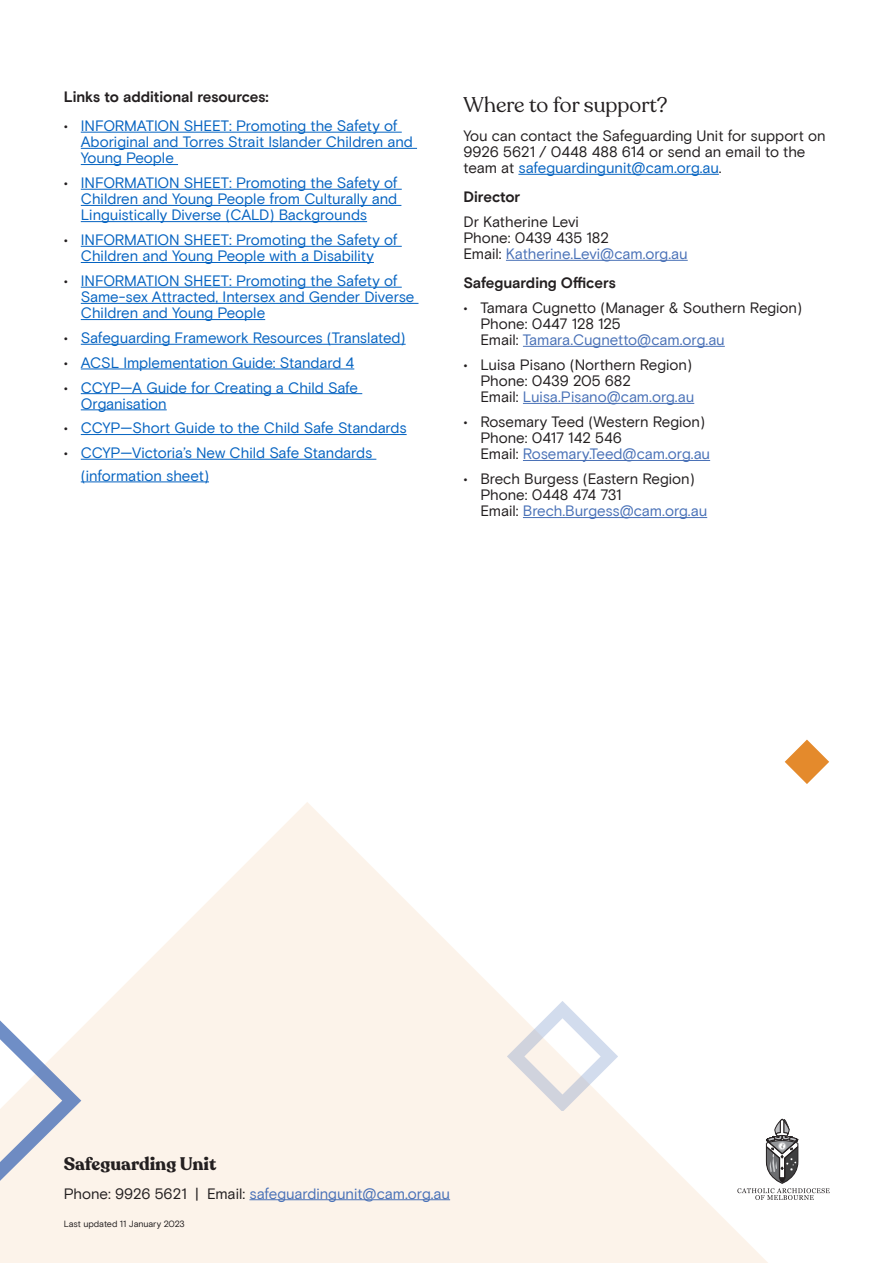
<style>
.page{position:relative;width:893px;height:1263px;background:#fff}
.page>*{position:absolute;margin:0;border:0;box-sizing:border-box;transform-origin:0 0}
.t1{font:21px "Recoleta";color:#231f20}
.t2{font:700 18px "Recoleta";color:#231f20}
.t3{font:15px/16.2px "Basis Grotesque Pro";letter-spacing:-.005em;color:#0563c1}
.t4{font:15px/16.2px "Basis Grotesque Pro";letter-spacing:-.005em;color:#231f20}
.t5{font:15px "Basis Grotesque Pro";letter-spacing:-.005em;color:#4971b7}
.t6{font:700 15px "Basis Grotesque Pro";letter-spacing:-.005em;color:#231f20}
.t7{font:9px "Basis Grotesque Pro";letter-spacing:-.01em;color:#231f20}
.s1{color:#231f20}
.s2{color:#0563c1}
.s3{color:#4971b7}
</style>
<div class="page">
<svg style="left:0;top:802px;width:783px;height:461px;fill:#fcf3ea"></svg>
<svg style="left:0;top:1017px;width:81px;height:167px"></svg>
<hr style="left:81px;top:132px;width:321px;height:1px;background:#0563c1">
<hr style="left:81px;top:148px;width:336px;height:1px;background:#0563c1">
<hr style="left:81px;top:164px;width:97px;height:1px;background:#0563c1">
<hr style="left:81px;top:189px;width:321px;height:1px;background:#0563c1">
<hr style="left:81px;top:205px;width:320px;height:1px;background:#0563c1">
<hr style="left:81px;top:221px;width:286px;height:1px;background:#0563c1">
<hr style="left:81px;top:246px;width:321px;height:1px;background:#0563c1">
<hr style="left:81px;top:262px;width:293px;height:1px;background:#0563c1">
<hr style="left:81px;top:287px;width:321px;height:1px;background:#0563c1">
<hr style="left:81px;top:303px;width:337px;height:1px;background:#0563c1">
<hr style="left:81px;top:319px;width:184px;height:1px;background:#0563c1">
<hr style="left:81px;top:344px;width:325px;height:1px;background:#0563c1">
<hr style="left:81px;top:369px;width:273px;height:1px;background:#0563c1">
<hr style="left:81px;top:393px;width:281px;height:1px;background:#0563c1">
<hr style="left:81px;top:409px;width:86px;height:1px;background:#0563c1">
<hr style="left:81px;top:434px;width:326px;height:1px;background:#0563c1">
<hr style="left:81px;top:459px;width:295px;height:1px;background:#0563c1">
<hr style="left:81px;top:481px;width:128px;height:1px;background:#0563c1">
<svg style="left:737px;top:1119px;width:93px;height:81px"></svg>
<svg style="left:507px;top:1001px;width:110px;height:110px"></svg>
<svg style="left:785px;top:739px;width:44px;height:45px"></svg>
<hr style="left:518px;top:174px;width:201px;height:1px;background:#0563c1">
<hr style="left:506px;top:260px;width:182px;height:1px;background:#4971b7">
<hr style="left:523px;top:346px;width:202px;height:1px;background:#4971b7">
<hr style="left:523px;top:403px;width:171px;height:1px;background:#4971b7">
<hr style="left:523px;top:460px;width:187px;height:1px;background:#4971b7">
<hr style="left:523px;top:517px;width:184px;height:1px;background:#4971b7">
<hr style="left:249px;top:1199px;width:201px;height:1px;background:#4971b7">
<p class="t6" style="left:64px;top:88px;width:206px">Links to additional resources:</p>
<p class="t3" style="left:81px;top:118px;width:334px;text-indent:-17px"><span class="s1">•</span> INFORMATION SHEET: Promoting the Safety of<br>Aboriginal and Torres Strait Islander Children and<br>Young People</p>
<p class="t3" style="left:81px;top:175px;width:318px;text-align:justify;text-indent:-17px"><span class="s1">•</span> INFORMATION SHEET: Promoting the Safety of Children and Young People from Culturally and Linguistically Diverse (CALD) Backgrounds</p>
<p class="t3" style="left:64px;top:232px;width:335px;text-align:center"><span class="s1">•</span> INFORMATION SHEET: Promoting the Safety of<br>Children and Young People with a Disability</p>
<p class="t3" style="left:81px;top:273px;width:335px;text-indent:-17px"><span class="s1">•</span> INFORMATION SHEET: Promoting the Safety of<br>Same-sex Attracted, Intersex and Gender Diverse<br>Children and Young People</p>
<p class="t3" style="left:64px;top:330px;width:343px"><span class="s1">•</span> Safeguarding Framework Resources (Translated)</p>
<p class="t3" style="left:64px;top:355px;width:292px"><span class="s1">•</span> ACSL Implementation Guide: Standard 4</p>
<p class="t3" style="left:81px;top:379px;width:279px;text-indent:-17px"><span class="s1">•</span> CCYP—A Guide for Creating a Child Safe<br>Organisation</p>
<p class="t3" style="left:64px;top:420px;width:344px"><span class="s1">•</span> CCYP—Short Guide to the Child Safe Standards</p>
<p class="t3" style="left:81px;top:442px;width:293px;line-height:22.6px;text-indent:-17px"><span class="s1">•</span> CCYP—Victoria’s New Child Safe Standards (information sheet)</p>
<p class="t1" style="left:463px;top:92px;width:206px">Where to for support?</p>
<p class="t4" style="left:463px;top:128px;width:364px">You can contact the Safeguarding Unit for support on<br>9926 5621 / 0448 488 614 or send an email to the team at <span class="s2">safeguardingunit@cam.org.au</span>.</p>
<p class="t6" style="left:463px;top:188px;width:58px">Director</p>
<p class="t4" style="left:463px;top:214px;width:147px">Dr Katherine Levi<br>Phone: 0439 435 182</p>
<p class="t5" style="left:463px;top:245px;width:226px"><span class="s1">Email:</span> Katherine.Levi@cam.org.au</p>
<p class="t6" style="left:463px;top:274px;width:154px">Safeguarding Officers</p>
<p class="t4" style="left:480px;top:300px;width:323px;text-indent:-17px">• Tamara Cugnetto (Manager &amp; Southern Region)<br>Phone: 0447 128 125<br>Email: <span class="s3">Tamara.Cugnetto@cam.org.au</span></p>
<p class="t4" style="left:480px;top:357px;width:215px;text-indent:-17px">• Luisa Pisano (Northern Region)<br>Phone: 0439 205 682<br>Email: <span class="s3">Luisa.Pisano@cam.org.au</span></p>
<p class="t4" style="left:480px;top:414px;width:231px;text-indent:-17px">• Rosemary Teed (Western Region)<br>Phone: 0417 142 546<br>Email: <span class="s3">Rosemary.Teed@cam.org.au</span></p>
<p class="t4" style="left:480px;top:471px;width:228px;text-indent:-17px">• Brech Burgess (Eastern Region)<br>Phone: 0448 474 731<br>Email: <span class="s3">Brech.Burgess@cam.org.au</span></p>
<p class="t2" style="left:64px;top:1152px;width:154px">Safeguarding Unit</p>
<p class="t5" style="left:64px;top:1184px;width:388px"><span class="s1">Phone: 9926 5621 | Email:</span> safeguardingunit@cam.org.au</p>
<p class="t7" style="left:64px;top:1218px;width:123px">Last updated 11 January 2023</p>
</div>
